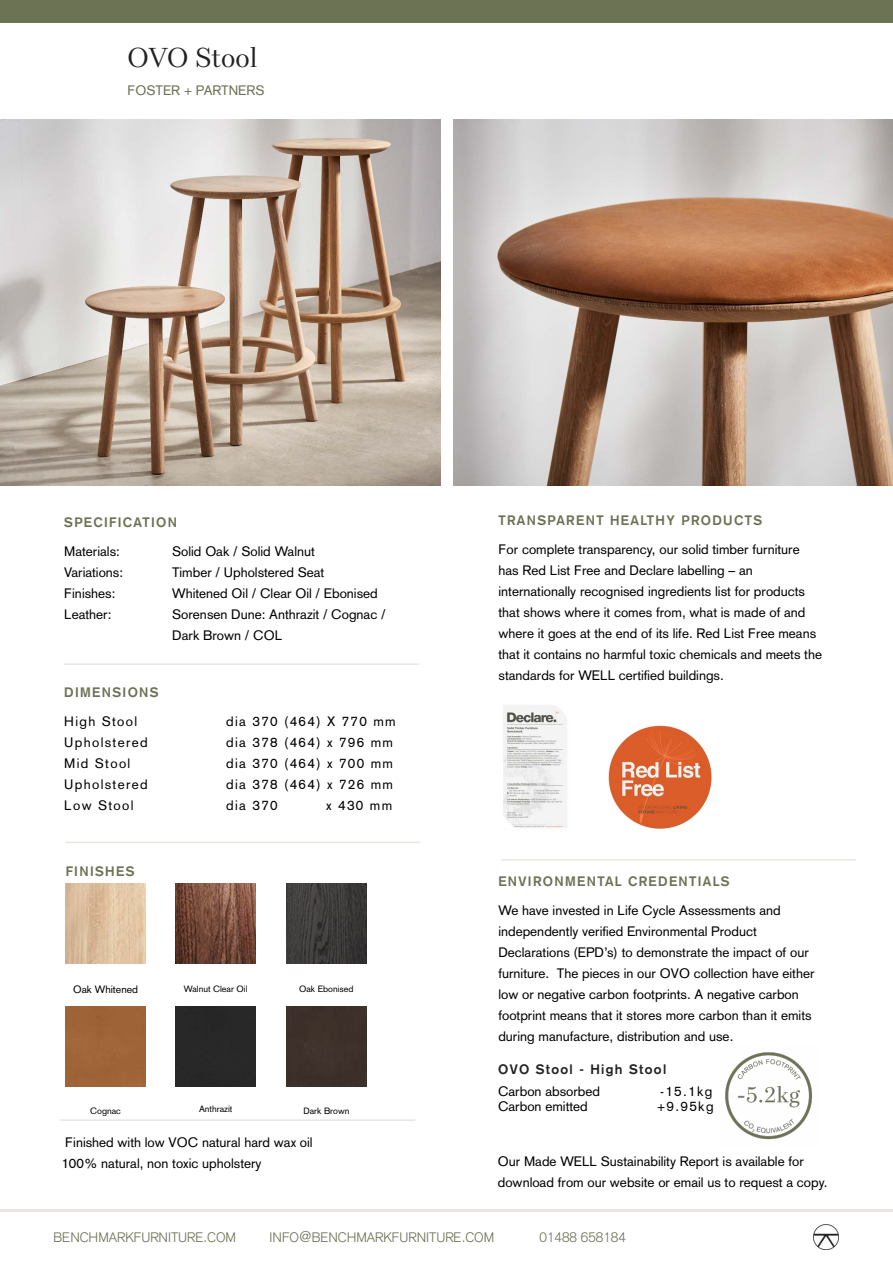
<style>
.page{position:relative;width:893px;height:1263px;background:#fff}
.page>*{position:absolute;margin:0;border:0;box-sizing:border-box;transform-origin:0 0}
.t1{font:27px "Bressay Display";color:#222}
.t2{font:13.5px/21px "Basic Commercial LT Std";color:#000}
.t3{font:13.5px "Basic Commercial LT Std";letter-spacing:.1em;color:#000}
.t4{font:700 13.5px "Basic Commercial LT Std";letter-spacing:.1em;color:#6c7254}
.t5{font:300 13.5px "Basic Commercial LT Std";color:#6c7254}
.t6{font:700 13.5px "Basic Commercial LT Std";letter-spacing:.1em;color:#222}
.t7{font:13.5px "Basic Commercial LT Std";color:#6c7254}
.t8{font:10.5px "Basic Commercial LT Std";color:#000}
.t9{font:9px "Basic Commercial LT Std";color:#000}
</style>
<div class="page">
<hr style="left:0;top:1209px;width:893px;height:2px;background:#eae5e0">
<img style="left:813px;top:1224px;width:25px;height:26px">
<div style="left:0;top:0;width:891px;height:23px;background:#6c7254"></div>
<img style="left:0;top:119px;width:440px;height:366px">
<img style="left:454px;top:119px;width:439px;height:366px">
<img style="left:65px;top:884px;width:81px;height:80px">
<img style="left:176px;top:884px;width:80px;height:79px">
<img style="left:286px;top:884px;width:81px;height:80px">
<div style="left:65px;top:1006px;width:81px;height:80px;background:#9e6338"></div>
<div style="left:176px;top:1007px;width:80px;height:79px;background:#282828"></div>
<div style="left:286px;top:1006px;width:81px;height:80px;background:#3d302a"></div>
<img style="left:503px;top:705px;width:64px;height:123px">
<img style="left:607px;top:725px;width:105px;height:104px;border-radius:52px">
<hr style="left:65px;top:841px;width:355px;height:2px;background:#eae5e0">
<img style="left:725px;top:1052px;width:88px;height:88px">
<hr style="left:501px;top:859px;width:355px;height:1px;background:#eae5e0">
<hr style="left:64px;top:663px;width:355px;height:2px;background:#eae5e0">
<hr style="left:60px;top:1119px;width:355px;height:2px;background:#eae5e0">
<h1 class="t1" style="left:128px;top:41px;width:131px">OVO Stool</h1>
<p class="t7" style="left:128px;top:82px;width:138px">FOSTER + PARTNERS</p>
<p class="t4" style="left:64px;top:514px;width:114px">SPECIFICATION</p>
<p class="t2" style="left:64px;top:540px;width:57px">Materials:</p>
<p class="t2" style="left:172px;top:540px;width:144px">Solid Oak / Solid Walnut</p>
<p class="t2" style="left:64px;top:561px;width:60px">Variations:</p>
<p class="t2" style="left:172px;top:561px;width:154px">Timber / Upholstered Seat</p>
<p class="t2" style="left:64px;top:583px;width:53px">Finishes:</p>
<p class="t2" style="left:172px;top:583px;width:207px">Whitened Oil / Clear Oil / Ebonised</p>
<p class="t2" style="left:64px;top:604px;width:49px">Leather:</p>
<p class="t2" style="left:172px;top:604px;width:215px">Sorensen Dune: Anthrazit / Cognac /<br>Dark Brown / COL</p>
<p class="t4" style="left:64px;top:685px;width:96px">DIMENSIONS</p>
<p class="t3" style="left:64px;top:713px;width:74px">High Stool</p>
<p class="t3" style="left:226px;top:713px;width:171px">dia 370 (464) X 770 mm</p>
<p class="t3" style="left:64px;top:734px;width:85px">Upholstered</p>
<p class="t3" style="left:226px;top:734px;width:168px">dia 378 (464) x 796 mm</p>
<p class="t3" style="left:64px;top:755px;width:68px">Mid Stool</p>
<p class="t3" style="left:226px;top:755px;width:168px">dia 370 (464) x 700 mm</p>
<p class="t3" style="left:64px;top:776px;width:85px">Upholstered</p>
<p class="t3" style="left:226px;top:776px;width:168px">dia 378 (464) x 726 mm</p>
<p class="t3" style="left:64px;top:797px;width:71px">Low Stool</p>
<p class="t2" style="left:226px;top:795px;width:53px">dia 370</p>
<p class="t2" style="left:326px;top:795px;width:67px">x 430 mm</p>
<p class="t4" style="left:66px;top:863px;width:70px">FINISHES</p>
<p class="t8" style="left:73px;top:983px;width:67px">Oak Whitened</p>
<p class="t9" style="left:184px;top:983px;width:65px">Walnut Clear Oil</p>
<p class="t9" style="left:299px;top:983px;width:56px">Oak Ebonised</p>
<p class="t9" style="left:90px;top:1106px;width:32px">Cognac</p>
<p class="t9" style="left:199px;top:1103px;width:35px">Anthrazit</p>
<p class="t9" style="left:303px;top:1106px;width:47px">Dark Brown</p>
<p class="t2" style="left:61px;top:1131px;width:253px">Finished with low VOC natural hard wax oil<br>100% natural, non toxic upholstery</p>
<p class="t4" style="left:498px;top:512px;width:265px">TRANSPARENT HEALTHY PRODUCTS</p>
<p class="t2" style="left:498px;top:538px;width:325px">For complete transparency, our solid timber furniture has Red List Free and Declare labelling – an internationally recognised ingredients list for products that shows where it comes from, what is made of and where it goes at the end of its life. Red List Free means that it contains no harmful toxic chemicals and meets the standards for WELL certified buildings.</p>
<p class="t4" style="left:498px;top:874px;width:233px">ENVIRONMENTAL CREDENTIALS</p>
<p class="t2" style="left:498px;top:900px;width:318px">We have invested in Life Cycle Assessments and independently verified Environmental Product Declarations (EPD’s) to demonstrate the impact of our furniture. The pieces in our OVO collection have either low or negative carbon footprints. A negative carbon footprint means that it stores more carbon than it emits during manufacture, distribution and use.</p>
<p class="t6" style="left:498px;top:1061px;width:170px">OVO Stool - High Stool</p>
<p class="t2" style="left:498px;top:1081px;width:104px">Carbon absorbed</p>
<p class="t2" style="left:660px;top:1081px;width:54px">-15.1kg</p>
<p class="t2" style="left:498px;top:1096px;width:91px">Carbon emitted</p>
<p class="t2" style="left:657px;top:1096px;width:58px">+9.95kg</p>
<p class="t2" style="left:498px;top:1151px;width:331px">Our Made WELL Sustainability Report is available for download from our website or email us to request a copy.</p>
<p class="t5" style="left:54px;top:1229px;width:184px">BENCHMARKFURNITURE.COM</p>
<p class="t5" style="left:270px;top:1229px;width:226px">INFO@BENCHMARKFURNITURE.COM</p>
<p class="t5" style="left:540px;top:1229px;width:88px">01488 658184</p>
</div>
